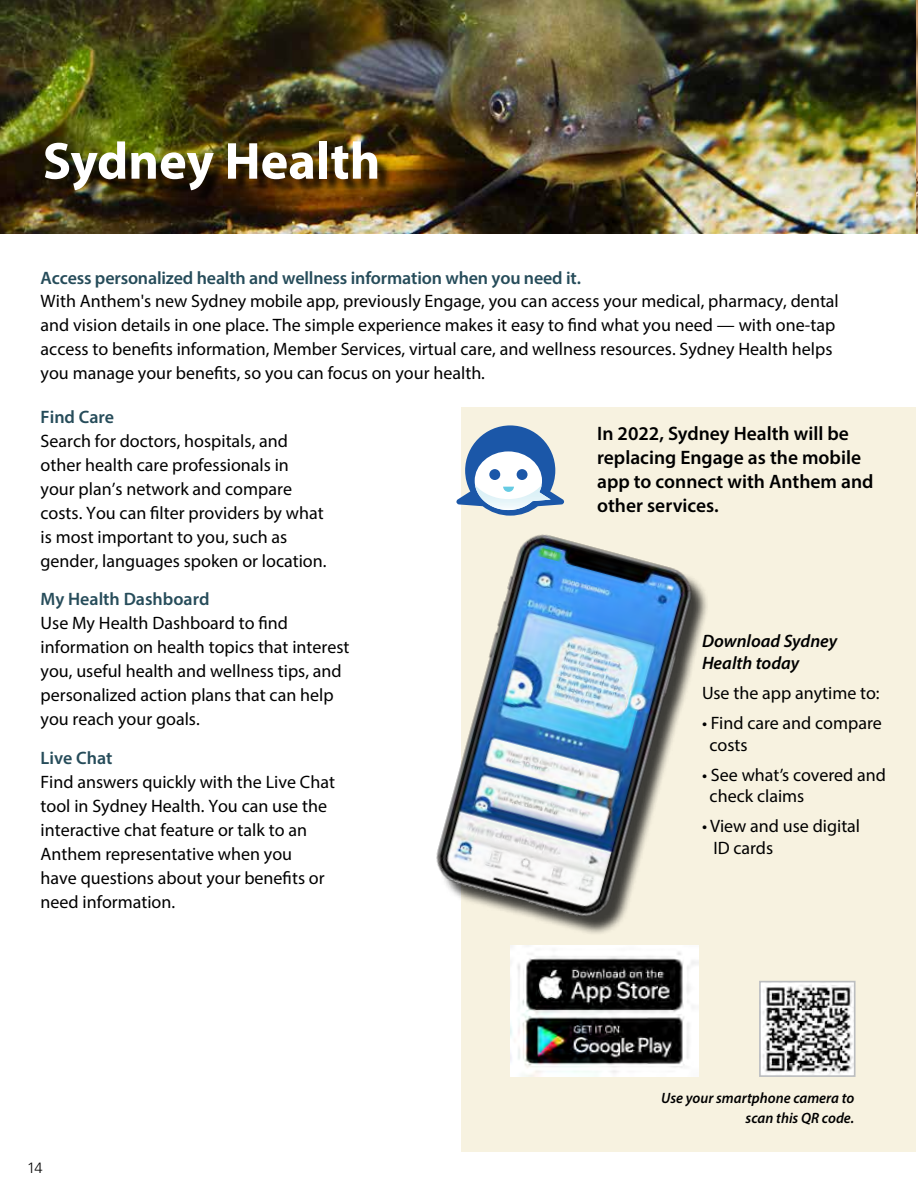
<style>
.page{position:relative;width:918px;height:1188px;background:#fff}
.page>*{position:absolute;margin:0;border:0;box-sizing:border-box;transform-origin:0 0}
.t1{font:700 52.5px "Myriad Pro";color:#fff}
.t2{font:600 19.5px/24px "Myriad Pro";color:#000}
.t3{font:18px/24px "Myriad Pro";color:#000}
.t4{font:600 18px "Myriad Pro";letter-spacing:-.01em;color:#264c5a}
.t5{font:italic 600 18px/22.5px "Myriad Pro";color:#000}
.t6{font:italic 600 15px/19.8px "Myriad Pro";color:#000;text-align:right}
.t7{font:300 15px "Univers LT Std";color:#000}
</style>
<div class="page">
<div style="left:462px;top:408px;width:454px;height:744px;background:#f7f2e0"></div>
<img style="left:436px;top:516px;width:271px;height:427px">
<img style="left:762px;top:984px;width:91px;height:90px">
<div style="left:759px;top:981px;width:97px;height:96px;border:2px solid #bcbec0"></div>
<img style="left:510px;top:945px;width:189px;height:132px">
<svg style="left:456px;top:425px;width:108px;height:91px"></svg>
<img style="left:0;top:0;width:918px;height:233px">
<div style="left:48px;top:143px;width:345px;height:63px;background:#000;opacity:.85"></div>
<h1 class="t1" style="left:43px;top:127px;width:339px">Sydney Health</h1>
<p class="t4" style="left:41px;top:266px;width:542px">Access personalized health and wellness information when you need it.</p>
<p class="t3" style="left:41px;top:289px;width:800px">With Anthem's new Sydney mobile app, previously Engage, you can access your medical, pharmacy, dental and vision details in one place. The simple experience makes it easy to find what you need — with one-tap access to benefits information, Member Services, virtual care, and wellness resources. Sydney Health helps you manage your benefits, so you can focus on your health.</p>
<p class="t4" style="left:41px;top:406px;width:75px">Find Care</p>
<p class="t3" style="left:41px;top:429px;width:288px">Search for doctors, hospitals, and other health care professionals in your plan’s network and compare costs. You can filter providers by what is most important to you, such as gender, languages spoken or location.</p>
<p class="t4" style="left:41px;top:587px;width:171px">My Health Dashboard</p>
<p class="t3" style="left:41px;top:611px;width:311px">Use My Health Dashboard to find information on health topics that interest you, useful health and wellness tips, and personalized action plans that can help you reach your goals.</p>
<p class="t4" style="left:41px;top:746px;width:73px">Live Chat</p>
<p class="t3" style="left:41px;top:770px;width:296px">Find answers quickly with the Live Chat tool in Sydney Health. You can use the interactive chat feature or talk to an Anthem representative when you<br>have questions about your benefits or need information.</p>
<p class="t2" style="left:597px;top:421px;width:278px">In 2022, Sydney Health will be replacing Engage as the mobile app to connect with Anthem and other services.</p>
<p class="t5" style="left:702px;top:629px;width:137px">Download Sydney<br>Health today</p>
<p class="t3" style="left:702px;top:681px;width:179px">Use the app anytime to:</p>
<p class="t3" style="left:710px;top:712px;width:174px;line-height:21.6px;text-indent:-8px">• Find care and compare costs</p>
<p class="t3" style="left:710px;top:764px;width:178px;line-height:21.6px;text-indent:-8px">• See what’s covered and check claims</p>
<p class="t3" style="left:713px;top:815px;width:148px;line-height:21.6px;text-indent:-11px">• View and use digital<br>ID cards</p>
<p class="t7" style="left:27px;top:1158px;width:17px">14</p>
<p class="t6" style="left:661px;top:1088px;width:195px">Use your smartphone camera to scan this QR code.</p>
</div>
